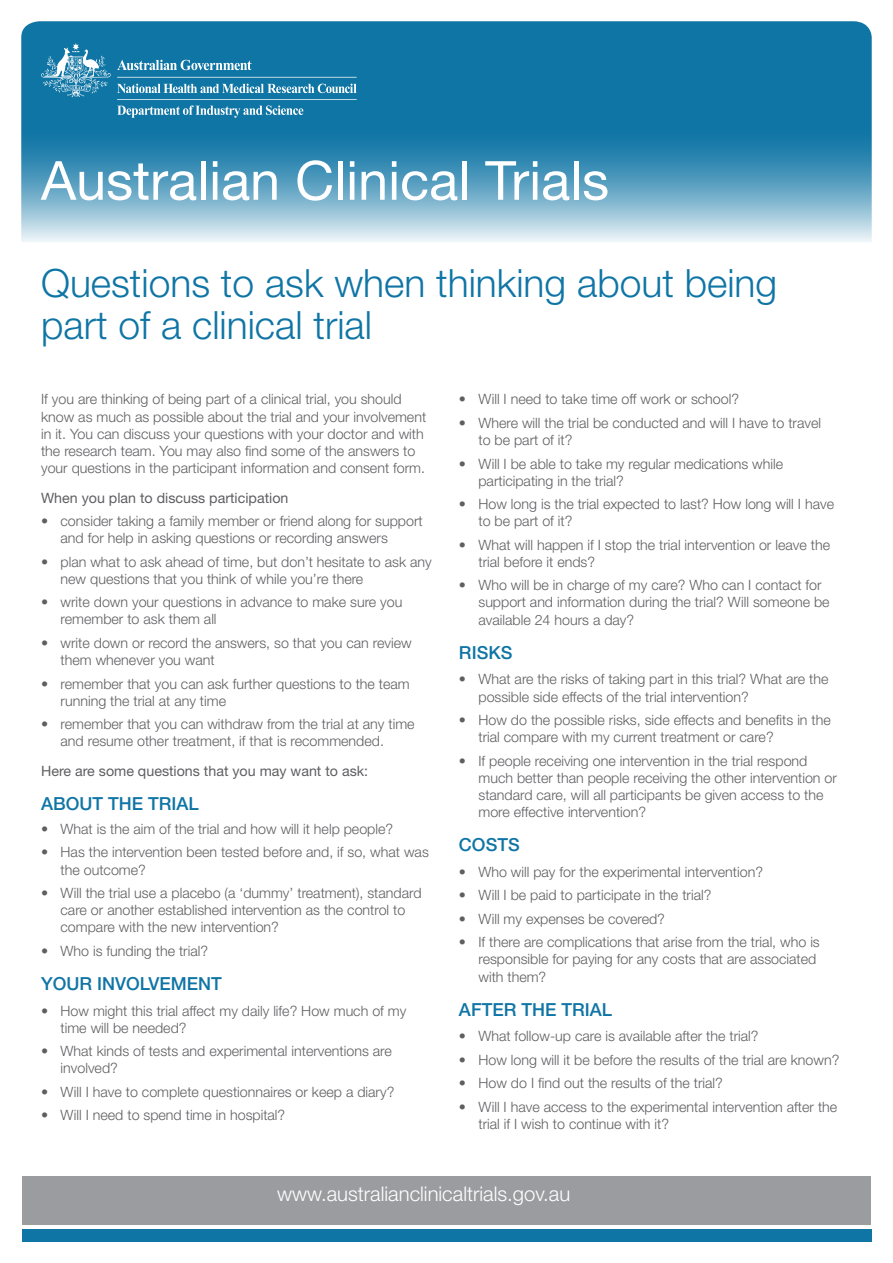
<style>
.page{position:relative;width:893px;height:1263px;background:#fff}
.page>*{position:absolute;margin:0;border:0;box-sizing:border-box;transform-origin:0 0}
.t1{font:54px "Helvetica Neue LT Std";color:#fff}
.Text{font:300 39px/42px "Helvetica Neue LT Std";color:#0f75a5}
.Text-2{font:300 20.25px "Helvetica Neue LT Std";color:#fff}
.heading_2{font:500 18px "Helvetica Neue LT Std";color:#0f75a5}
.Text-3{font:300 14.25px/17.1px "Helvetica Neue LT Std";color:#5f5f62}
.Text-4{font:14.25px "Helvetica Neue LT Std";color:#5f5f62}
.Text_before_Bullet{font:14.25px "Helvetica Neue LT Std";color:#5f5f62}
</style>
<div class="page">
<svg style="left:21px;top:21px;width:851px;height:221px;background:#4393b8"></svg>
<svg style="left:41px;top:43px;width:316px;height:75px;background:#2f87b1"></svg>
<div style="left:22px;top:1176px;width:849px;height:49px;background:#9b9ca0"></div>
<div style="left:22px;top:1229px;width:850px;height:13px;background:#0f75a5"></div>
<p class="t1" style="left:41px;top:148px;width:569px">Australian Clinical Trials</p>
<p class="Text" style="left:41px;top:261px;width:738px">Questions to ask when thinking about being part of a clinical trial</p>
<p class="Text-3" style="left:41px;top:390px;width:387px">If you are thinking of being part of a clinical trial, you should know as much as possible about the trial and your involvement in it. You can discuss your questions with your doctor and with the research team. You may also find some of the answers to your questions in the participant information and consent form.</p>
<p class="Text_before_Bullet" style="left:41px;top:489px;width:249px">When you plan to discuss participation</p>
<p class="Text-3" style="left:61px;top:512px;width:364px;text-indent:-19px">• consider taking a family member or friend along for support and for help in asking questions or recording answers</p>
<p class="Text-3" style="left:61px;top:553px;width:373px;text-indent:-19px">• plan what to ask ahead of time, but don’t hesitate to ask any new questions that you think of while you’re there</p>
<p class="Text-3" style="left:61px;top:593px;width:343px;text-indent:-19px">• write down your questions in advance to make sure you remember to ask them all</p>
<p class="Text-3" style="left:61px;top:634px;width:353px;text-indent:-19px">• write down or record the answers, so that you can review them whenever you want</p>
<p class="Text-3" style="left:61px;top:675px;width:351px;text-indent:-19px">• remember that you can ask further questions to the team running the trial at any time</p>
<p class="Text-3" style="left:61px;top:715px;width:355px;text-indent:-19px">• remember that you can withdraw from the trial at any time and resume other treatment, if that is recommended.</p>
<p class="Text-4" style="left:41px;top:762px;width:329px">Here are some questions that you may want to ask:</p>
<p class="heading_2" style="left:41px;top:793px;width:159px">ABOUT THE TRIAL</p>
<p class="Text-3" style="left:41px;top:820px;width:354px">• What is the aim of the trial and how will it help people?</p>
<p class="Text-3" style="left:61px;top:843px;width:370px;text-indent:-19px">• Has the intervention been tested before and, if so, what was the outcome?</p>
<p class="Text-3" style="left:61px;top:884px;width:362px;text-indent:-19px">• Will the trial use a placebo (a ‘dummy’ treatment), standard care or another established intervention as the control to compare with the new intervention?</p>
<p class="Text-3" style="left:41px;top:942px;width:169px">• Who is funding the trial?</p>
<p class="heading_2" style="left:41px;top:973px;width:182px">YOUR INVOLVEMENT</p>
<p class="Text-3" style="left:61px;top:1002px;width:347px;text-indent:-19px">• How might this trial affect my daily life? How much of my time will be needed?</p>
<p class="Text-3" style="left:61px;top:1042px;width:333px;text-indent:-19px">• What kinds of tests and experimental interventions are involved?</p>
<p class="Text-3" style="left:41px;top:1083px;width:355px">• Will I have to complete questionnaires or keep a diary?</p>
<p class="Text-3" style="left:41px;top:1106px;width:246px">• Will I need to spend time in hospital?</p>
<p class="Text-3" style="left:459px;top:391px;width:282px">• Will I need to take time off work or school?</p>
<p class="Text-3" style="left:478px;top:414px;width:344px;text-indent:-19px">• Where will the trial be conducted and will I have to travel to be part of it?</p>
<p class="Text-3" style="left:478px;top:455px;width:306px;text-indent:-19px">• Will I be able to take my regular medications while participating in the trial?</p>
<p class="Text-3" style="left:478px;top:495px;width:357px;text-indent:-19px">• How long is the trial expected to last? How long will I have to be part of it?</p>
<p class="Text-3" style="left:478px;top:536px;width:353px;text-indent:-19px">• What will happen if I stop the trial intervention or leave the trial before it ends?</p>
<p class="Text-3" style="left:478px;top:576px;width:353px;text-indent:-19px">• Who will be in charge of my care? Who can I contact for support and information during the trial? Will someone be available 24 hours a day?</p>
<p class="heading_2" style="left:459px;top:642px;width:55px">RISKS</p>
<p class="Text-3" style="left:478px;top:670px;width:351px;text-indent:-19px">• What are the risks of taking part in this trial? What are the possible side effects of the trial intervention?</p>
<p class="Text-3" style="left:478px;top:711px;width:354px;text-indent:-19px">• How do the possible risks, side effects and benefits in the trial compare with my current treatment or care?</p>
<p class="Text-3" style="left:478px;top:752px;width:360px;text-indent:-19px">• If people receiving one intervention in the trial respond much better than people receiving the other intervention or standard care, will all participants be given access to the more effective intervention?</p>
<p class="heading_2" style="left:459px;top:834px;width:62px">COSTS</p>
<p class="Text-3" style="left:459px;top:863px;width:306px">• Who will pay for the experimental intervention?</p>
<p class="Text-3" style="left:459px;top:886px;width:254px">• Will I be paid to participate in the trial?</p>
<p class="Text-3" style="left:459px;top:910px;width:207px">• Will my expenses be covered?</p>
<p class="Text-3" style="left:478px;top:933px;width:343px;text-indent:-19px">• If there are complications that arise from the trial, who is responsible for paying for any costs that are associated with them?</p>
<p class="heading_2" style="left:459px;top:999px;width:155px">AFTER THE TRIAL</p>
<p class="Text-3" style="left:459px;top:1027px;width:301px">• What follow-up care is available after the trial?</p>
<p class="Text-3" style="left:459px;top:1051px;width:382px">• How long will it be before the results of the trial are known?</p>
<p class="Text-3" style="left:459px;top:1074px;width:265px">• How do I find out the results of the trial?</p>
<p class="Text-3" style="left:478px;top:1098px;width:360px;text-indent:-19px">• Will I have access to the experimental intervention after the trial if I wish to continue with it?</p>
<p class="Text-2" style="left:277px;top:1181px;width:294px">www.australianclinicaltrials.gov.au</p>
</div>
